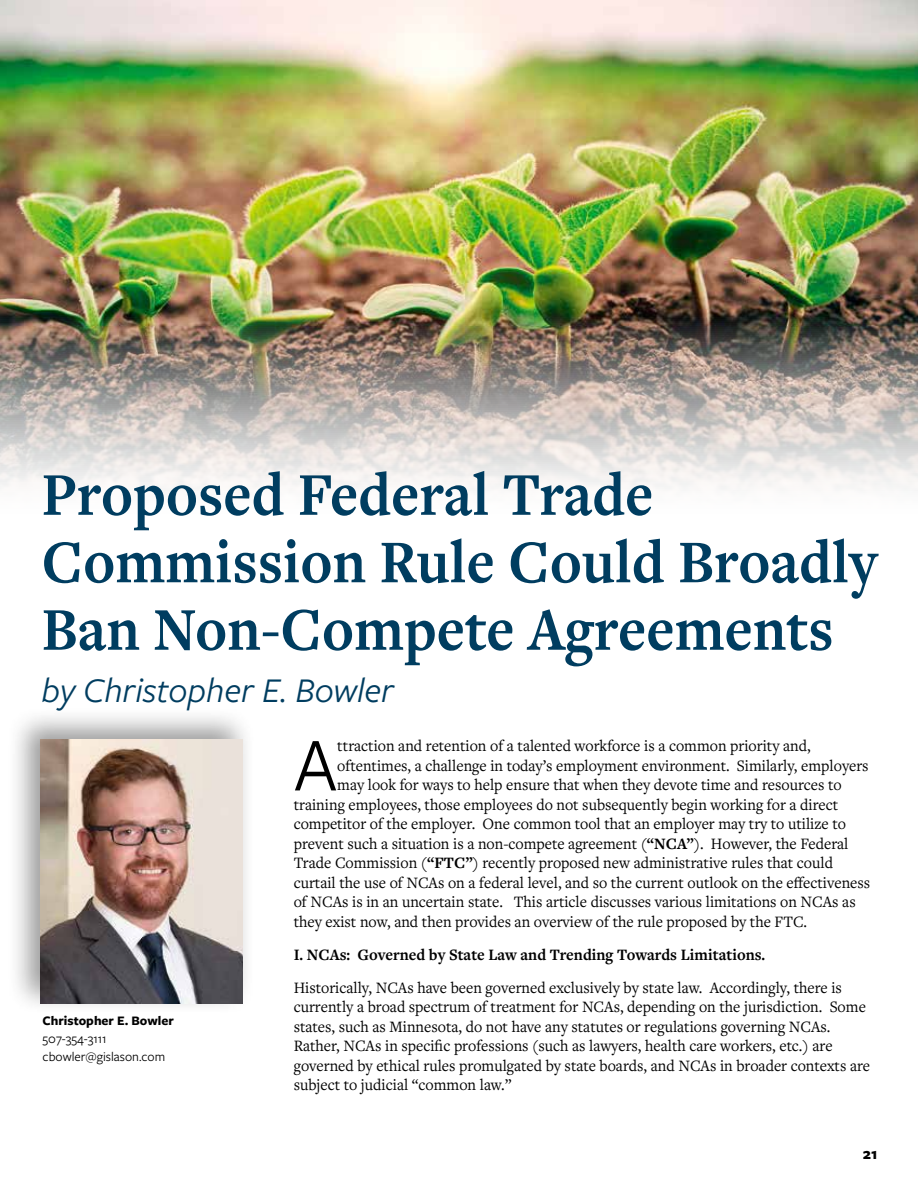
<style>
.page{position:relative;width:918px;height:1188px;background:#fff}
.page>*{position:absolute;margin:0;border:0;box-sizing:border-box;transform-origin:0 0}
.t1{font:78.9px "Freight Sans Pro";color:#000;scale:.96 1}
.t2{font:700 63px/67.5px "Freight Text Pro";color:#003d60;scale:.93 1}
.t3{font:italic 36px "Freight Sans Pro";color:#003d60}
.t4{font:16.5px/19.5px "Freight Text Pro";color:#000;scale:.96 1}
.t5{font:700 16.5px "Freight Text Pro";color:#000;scale:.96 1}
.t6{font:700 16.5px "Freight Sans Pro";color:#000}
.t7{font:13.5px/18px "Freight Sans Pro";color:#000}
.t8{font:700 13.5px "Freight Sans Pro";color:#000}
.s1{font-weight:700}
</style>
<div class="page">
<img style="left:0;top:0;width:918px;height:489px">
<div style="left:7px;top:707px;width:248px;height:308px;background:#000;opacity:.4"></div>
<img style="left:40px;top:740px;width:203px;height:263px">
<h2 class="t2" style="left:42px;top:459px;width:900px">Proposed Federal Trade<br>Commission Rule Could Broadly<br>Ban Non-Compete Agreements</h2>
<h3 class="t3" style="left:42px;top:667px;width:354px">by Christopher E. Bowler</h3>
<p class="t8" style="left:43px;top:1012px;width:133px">Christopher E. Bowler</p>
<p class="t7" style="left:43px;top:1030px;width:124px">507-354-3111 cbowler@gislason.com</p>
<h1 class="t1" style="left:294px;top:712px;width:47px">A</h1>
<p class="t4" style="left:337px;top:736px;width:495px">ttraction and retention of a talented workforce is a common priority and,</p>
<p class="t4" style="left:337px;top:755px;width:555px">oftentimes, a challenge in today’s employment environment. Similarly, employers</p>
<p class="t4" style="left:337px;top:775px;width:527px">may look for ways to help ensure that when they devote time and resources to</p>
<p class="t4" style="left:294px;top:794px;width:569px">training employees, those employees do not subsequently begin working for a direct</p>
<p class="t4" style="left:294px;top:814px;width:577px">competitor of the employer. One common tool that an employer may try to utilize to</p>
<p class="t4" style="left:294px;top:833px;width:579px">prevent such a situation is a non-compete agreement (<span class="s1">“NCA”</span>). However, the Federal</p>
<p class="t4" style="left:294px;top:853px;width:563px">Trade Commission (<span class="s1">“FTC”</span>) recently proposed new administrative rules that could</p>
<p class="t4" style="left:294px;top:872px;width:602px">curtail the use of NCAs on a federal level, and so the current outlook on the effectiveness</p>
<p class="t4" style="left:294px;top:892px;width:587px">of NCAs is in an uncertain state. This article discusses various limitations on NCAs as</p>
<p class="t4" style="left:294px;top:911px;width:536px">they exist now, and then provides an overview of the rule proposed by the FTC.</p>
<p class="t5" style="left:294px;top:944px;width:493px">I. NCAs: Governed by State Law and Trending Towards Limitations.</p>
<p class="t4" style="left:294px;top:977px;width:602px">Historically, NCAs have been governed exclusively by state law. Accordingly, there is currently a broad spectrum of treatment for NCAs, depending on the jurisdiction. Some states, such as Minnesota, do not have any statutes or regulations governing NCAs.<br>Rather, NCAs in specific professions (such as lawyers, health care workers, etc.) are governed by ethical rules promulgated by state boards, and NCAs in broader contexts are subject to judicial “common law.”</p>
<p class="t6" style="left:863px;top:1142px;width:16px">21</p>
</div>
